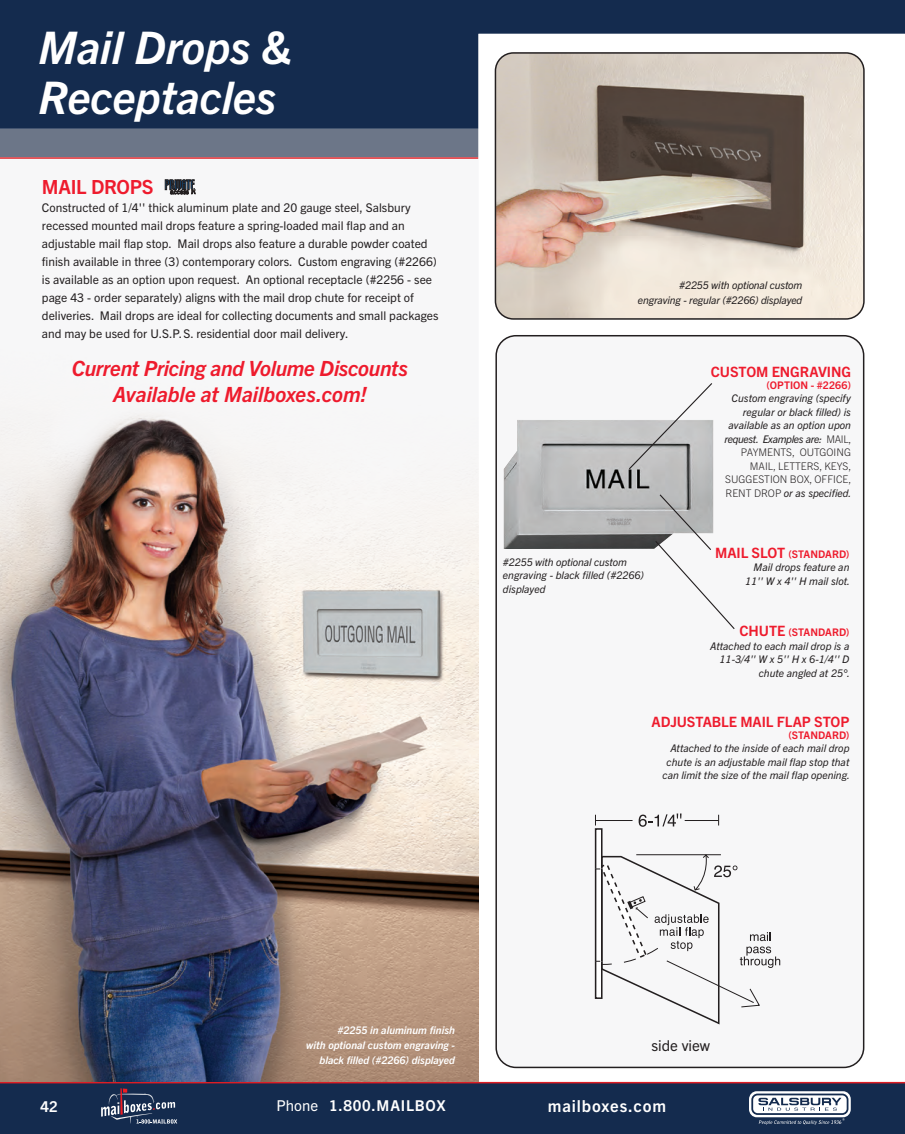
<style>
.page{position:relative;width:905px;height:1134px;background:#fff}
.page>*{position:absolute;margin:0;border:0;box-sizing:border-box;transform-origin:0 0}
.t1{font:italic 700 45px "Trade Gothic Next LT Pro";color:#fff}
.t2{font:italic 700 21px/25.5px "Trade Gothic Next LT Pro";letter-spacing:-.01em;color:#ee1b2d;text-align:center}
.Blue_head{font:700 19.5px "Trade Gothic Next LT Pro";letter-spacing:-.015em;color:#ee1b2d}
.t3{font:700 16.5px "Trade Gothic Next LT Pro";letter-spacing:.05em;color:#fff}
.t4{font:700 15px "Trade Gothic Next LT Pro";letter-spacing:.05em;color:#fff}
.t5{font:15px "Trade Gothic Next LT Pro";color:#231f20}
.t6{font:700 14.25px "Trade Gothic Next LT Pro";letter-spacing:-.005em;color:#ee1b2d}
.item_text{font:12px/18px "Trade Gothic Next LT Pro";color:#231f20}
.item_text-2{font:italic 10.5px/13.5px "Trade Gothic Next LT Pro";color:#231f20;text-align:right}
.t7{font:italic 700 10.5px "Trade Gothic Next LT Pro";color:#fff}
.item_no{font:italic 10.5px/13.5px "Trade Gothic Next LT Pro";color:#231f20}
.t8{font:700 10.5px "Trade Gothic Next LT Pro";letter-spacing:.005em;color:#ee1b2d}
.item_text-3{font:300 10.5px/13.5px "Trade Gothic Next LT Pro";color:#231f20;text-align:right}
.s1{font-weight:300;font-style:normal}
.s2{font-size:14.25px}
.s3{font-weight:400}
</style>
<div class="page">
<svg style="left:904px;top:0;width:1px;height:1083px"></svg>
<div style="left:0;top:1083px;width:904px;height:51px;background:#142b4e"></div>
<div style="left:0;top:0;width:904px;height:129px;background:#142b4e"></div>
<div style="left:0;top:129px;width:478px;height:28px;background:#6c7688"></div>
<hr style="left:0;top:157px;width:478px;height:2px;background:#de1d24">
<svg style="left:101px;top:1088px;width:76px;height:36px"></svg>
<svg style="left:478px;top:34px;width:426px;height:1048px"></svg>
<hr style="left:0;top:1082px;width:904px;height:1px;background:#de1d24">
<svg style="left:749px;top:1091px;width:101px;height:26px"></svg>
<svg style="left:752px;top:1094px;width:95px;height:20px"></svg>
<div style="left:751px;top:1094px;width:97px;height:21px;border:2px solid #142b4e;border-radius:5px"></div>
<svg style="left:758px;top:1098px;width:83px;height:13px"></svg>
<svg style="left:758px;top:1118px;width:86px;height:7px"></svg>
<div style="left:0;top:159px;width:478px;height:923px;background:#f7f7f8"></div>
<img style="left:0;top:415px;width:478px;height:667px">
<div style="left:496px;top:336px;width:367px;height:731px;background:#f7f7f8;border-radius:20px"></div>
<div style="left:495px;top:335px;width:369px;height:733px;border:2px solid #231f20;border-radius:20px"></div>
<img style="left:503px;top:420px;width:210px;height:129px">
<svg style="left:627px;top:383px;width:86px;height:88px"></svg>
<svg style="left:654px;top:493px;width:81px;height:136px"></svg>
<svg style="left:165px;top:180px;width:30px;height:14px"></svg>
<img style="left:496px;top:53px;width:367px;height:266px">
<div style="left:494px;top:52px;width:370px;height:268px;border:2px solid #231f20;border-radius:18px"></div>
<div style="left:595px;top:829px;width:6px;height:169px;background:#fff"></div>
<div style="left:595px;top:828px;width:7px;height:171px;border:2px solid #231f20"></div>
<svg style="left:595px;top:854px;width:185px;height:171px"></svg>
<hr style="left:595px;top:820px;width:37px;height:1px;background:#231f20">
<hr style="left:684px;top:820px;width:34px;height:1px;background:#231f20">
<svg style="left:638px;top:814px;width:43px;height:13px"></svg>
<p class="t1" style="left:38px;top:17px;width:255px">Mail Drops &amp;</p>
<p class="t1" style="left:38px;top:66px;width:239px">Receptacles</p>
<p class="Blue_head" style="left:42px;top:173px;width:113px">MAIL DROPS</p>
<p class="item_text" style="left:42px;top:198px;width:398px">Constructed of 1/4'' thick aluminum plate and 20 gauge steel, Salsbury recessed mounted mail drops feature a spring-loaded mail flap and an adjustable mail flap stop. Mail drops also feature a durable powder coated finish available in three (3) contemporary colors. Custom engraving (#2266) is available as an option upon request. An optional receptacle (#2256 - see page 43 - order separately) aligns with the mail drop chute for receipt of deliveries. Mail drops are ideal for collecting documents and small packages and may be used for U.S.P.S. residential door mail delivery.</p>
<p class="t2" style="left:72px;top:354px;width:338px">Current Pricing and Volume Discounts<br>Available at Mailboxes.com!</p>
<p class="item_text-2" style="left:638px;top:277px;width:166px;line-height:15px">#2255 with optional custom engraving - regular (#2266) displayed</p>
<p class="t6" style="left:711px;top:361px;width:141px">CUSTOM ENGRAVING</p>
<p class="t8" style="left:766px;top:377px;width:86px">(OPTION - #2266)</p>
<p class="item_text-2" style="left:724px;top:391px;width:128px">Custom engraving (specify regular or black filled) is available as an option upon request. Examples are: <span class="s1">MAIL,<br>PAYMENTS, OUTGOING</span></p>
<p class="item_text-3" style="left:725px;top:458px;width:128px">MAIL, LETTERS, KEYS,<br>SUGGESTION BOX, OFFICE,</p>
<p class="item_text-2" style="left:725px;top:485px;width:126px"><span class="s1">RENT DROP</span> or as specified.</p>
<p class="item_no" style="left:503px;top:554px;width:142px">#2255 with optional custom engraving - black filled (#2266) displayed</p>
<p class="t8" style="left:715px;top:546px;width:136px"><span class="s2">MAIL SLOT</span> (STANDARD)</p>
<p class="item_text-2" style="left:753px;top:560px;width:97px">Mail drops feature an</p>
<p class="item_text-2" style="left:745px;top:573px;width:105px">11'' W x 4'' H mail slot.</p>
<p class="t8" style="left:739px;top:625px;width:111px"><span class="s2">CHUTE</span> (STANDARD)</p>
<p class="item_text-2" style="left:710px;top:639px;width:141px">Attached to each mail drop is a<br>11-3/4'' W x 5'' H x 6-1/4'' D chute angled at 25°.</p>
<p class="t6" style="left:651px;top:711px;width:199px">ADJUSTABLE MAIL FLAP STOP</p>
<p class="t8" style="left:788px;top:727px;width:63px">(STANDARD)</p>
<p class="item_text-2" style="left:662px;top:741px;width:188px">Attached to the inside of each mail drop chute is an adjustable mail flap stop that can limit the size of the mail flap opening.</p>
<p class="t7" style="left:337px;top:1023px;width:119px">#2255 in aluminum finish</p>
<p class="t7" style="left:306px;top:1038px;width:150px">with optional custom engraving -</p>
<p class="t7" style="left:319px;top:1053px;width:137px">black filled (#2266) displayed</p>
<p class="t5" style="left:651px;top:1036px;width:60px">side view</p>
<p class="t4" style="left:41px;top:1096px;width:19px">42</p>
<p class="t4" style="left:276px;top:1095px;width:171px"><span class="s3">Phone</span> 1.800.MAILBOX</p>
<h3 class="t3" style="left:548px;top:1095px;width:120px">mailboxes.com</h3>
</div>
